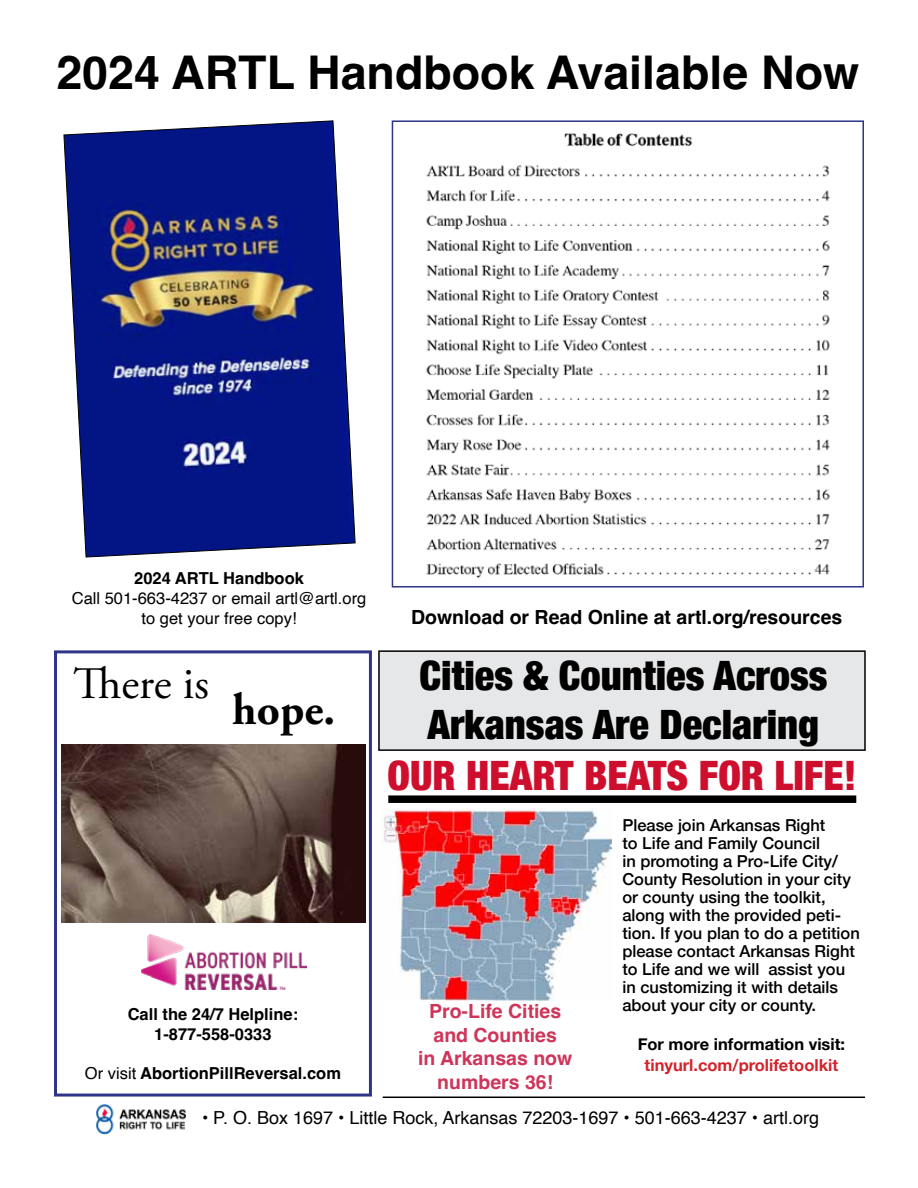
<style>
.page{position:relative;width:918px;height:1188px;background:#fff}
.page>*{position:absolute;margin:0;border:0;box-sizing:border-box;transform-origin:0 0}
.t1{font:700 46.5px "Helvetica";color:#000}
.t2{font:45px "Adobe Garamond Pro";color:#000}
.t3{font:700 45px "Adobe Garamond Pro";color:#000}
.t4{font:900 condensed 40.5px/48.6px "Helvetica Neue";color:#000}
.t5{font:900 condensed 40.5px "Helvetica Neue";color:#ce0e2d}
.t6{font:700 19.5px/23.4px "Helvetica";color:#ce3559;text-align:center}
.t7{font:700 19.5px "Helvetica";color:#000}
.t8{font:18px "Helvetica";color:#000}
.t9{font:500 16.5px/18px "Helvetica Neue";color:#000}
.t10{font:700 16.5px/19.8px "Helvetica";color:#000;text-align:center}
.t11{font:16.5px/19.8px "Helvetica";color:#000;text-align:center}
.t12{font:700 16.5px "Helvetica Neue";color:#d2232a}
.t13{font:700 16.5px "Helvetica Neue";color:#000}
.s1{font-weight:400}
</style>
<div class="page">
<div style="left:54px;top:650px;width:318px;height:447px;border:3px solid #2e3487"></div>
<svg style="left:63px;top:120px;width:293px;height:438px;background:#303c8e"></svg>
<img style="left:426px;top:133px;width:404px;height:445px">
<div style="left:392px;top:120px;width:472px;height:468px;border:2px solid #2e3487"></div>
<img style="left:96px;top:1104px;width:90px;height:30px">
<div style="left:379px;top:651px;width:486px;height:99px;background:#e6e7e8"></div>
<div style="left:378px;top:650px;width:488px;height:101px;border:2px solid #000"></div>
<div style="left:388px;top:795px;width:468px;height:8px;background:#000"></div>
<img style="left:383px;top:808px;width:228px;height:193px">
<hr style="left:383px;top:1097px;width:482px;height:1px;background:#000">
<img style="left:141px;top:934px;width:165px;height:55px">
<img style="left:62px;top:745px;width:303px;height:177px">
<h1 class="t1" style="left:56px;top:44px;width:804px">2024 ARTL Handbook Available Now</h1>
<p class="t10" style="left:134px;top:570px;width:171px">2024 ARTL Handbook</p>
<p class="t11" style="left:72px;top:589px;width:296px">Call 501-663-4237 or email artl@artl.org to get your free copy!</p>
<h2 class="t2" style="left:74px;top:657px;width:137px">There is</h2>
<h2 class="t3" style="left:232px;top:683px;width:104px">hope.</h2>
<p class="t10" style="left:128px;top:1006px;width:172px">Call the 24/7 Helpline:<br>1-877-558-0333</p>
<p class="t10" style="left:85px;top:1065px;width:258px"><span class="s1">Or visit</span> AbortionPillReversal.com</p>
<p class="t7" style="left:411px;top:605px;width:433px">Download or Read Online at artl.org/resources</p>
<h3 class="t4" style="left:419px;top:649px;width:410px">Cities &amp; Counties Across<br>Arkansas Are Declaring</h3>
<h3 class="t5" style="left:388px;top:743px;width:470px">OUR HEART BEATS FOR LIFE!</h3>
<p class="t6" style="left:418px;top:1002px;width:156px">Pro-Life Cities and Counties<br>in Arkansas now numbers 36!</p>
<p class="t9" style="left:622px;top:815px;width:239px">Please join Arkansas Right<br>to Life and Family Council<br>in promoting a Pro-Life City/<br>County Resolution in your city or county using the toolkit, along with the provided peti&shy;tion. If you plan to do a petition please contact Arkansas Right to Life and we will assist you in customizing it with details about your city or county.</p>
<p class="t13" style="left:638px;top:1031px;width:209px">For more information visit:</p>
<p class="t12" style="left:645px;top:1052px;width:195px">tinyurl.com/prolifetoolkit</p>
<p class="t8" style="left:202px;top:1104px;width:619px">• P. O. Box 1697 • Little Rock, Arkansas 72203-1697 • 501-663-4237 • artl.org</p>
</div>
